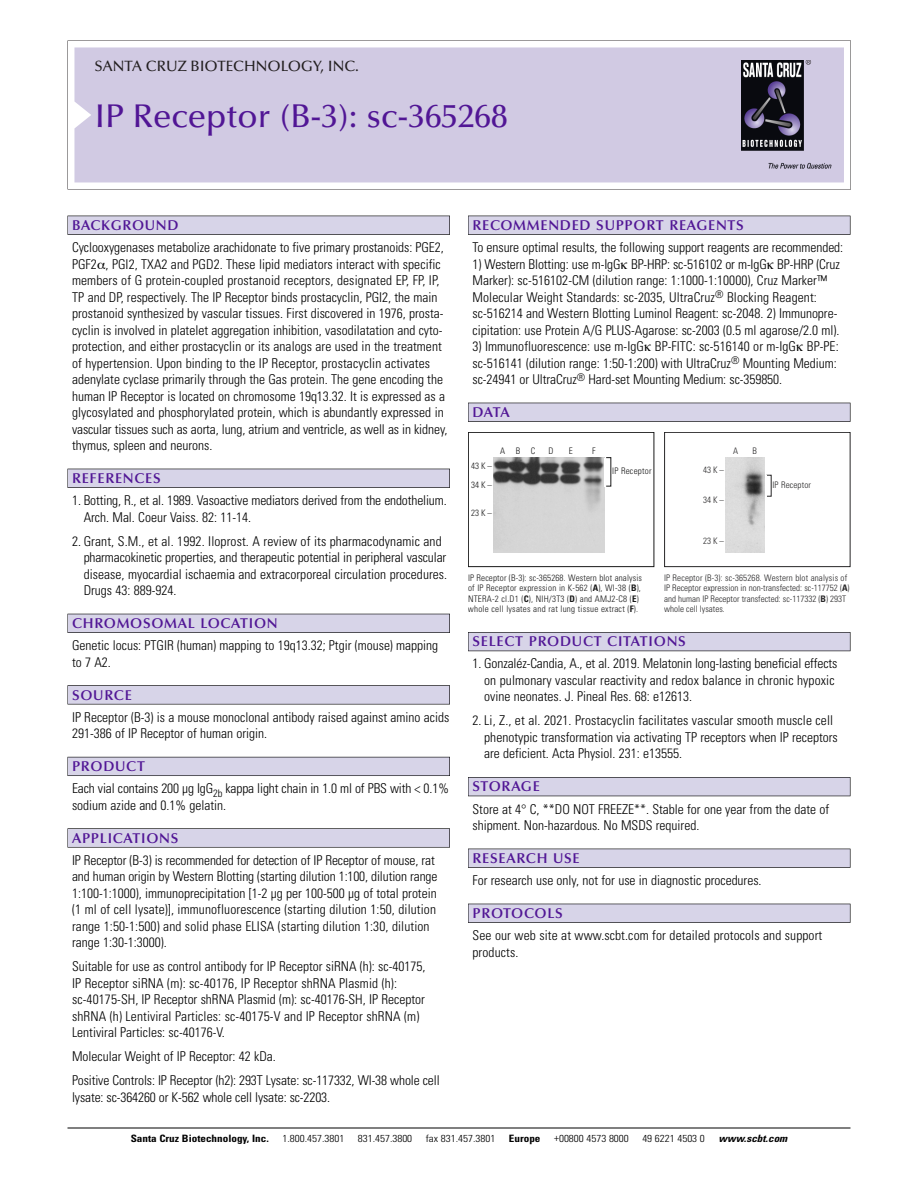
<style>
.page{position:relative;width:918px;height:1188px;background:#fff}
.page>*{position:absolute;margin:0;border:0;box-sizing:border-box;transform-origin:0 0}
.t1{font:500 33px "Optima";color:#511695}
.t2{font:500 15px "Optima";color:#231f20}
.t3{font:600 14.25px "Optima";letter-spacing:.05em;color:#511695}
.t4{font:300 condensed 13.5px/16.5px "Univers";color:#000}
.t5{font:300 condensed 10.2px "Univers";color:#000;scale:1.1 1}
.t6{font:700 condensed 10.2px "Univers";color:#000;scale:1.1 1}
.t7{font:italic 700 condensed 10.2px "Univers";color:#000;scale:1.1 1}
.t8{font:300 condensed 9px/10.5px "Univers";letter-spacing:.025em;color:#191919}
.t9{font:300 condensed 9px/10.5px "Univers";color:#272627}
.s1{font-weight:700}
</style>
<div class="page">
<svg style="left:68px;top:40px;width:783px;height:149px"></svg>
<div style="left:74px;top:47px;width:770px;height:135px;background:#d1cae3"></div>
<img style="left:741px;top:60px;width:90px;height:108px">
<div style="left:68px;top:216px;width:382px;height:19px;background:#535256"></div>
<div style="left:68px;top:216px;width:381px;height:18px;background:#d7d4e8"></div>
<div style="left:68px;top:469px;width:382px;height:19px;background:#525156"></div>
<div style="left:68px;top:469px;width:381px;height:18px;background:#d7d4e8"></div>
<div style="left:68px;top:614px;width:382px;height:19px;background:#515057"></div>
<div style="left:68px;top:614px;width:381px;height:18px;background:#d7d4e8"></div>
<div style="left:68px;top:685px;width:382px;height:19px;background:#575659"></div>
<div style="left:68px;top:686px;width:381px;height:18px;background:#d7d4e8"></div>
<div style="left:68px;top:757px;width:382px;height:19px;background:#595860"></div>
<div style="left:68px;top:757px;width:381px;height:18px;background:#d7d4e8"></div>
<svg style="left:68px;top:828px;width:382px;height:20px"></svg>
<div style="left:68px;top:829px;width:381px;height:18px;background:#d7d4e8"></div>
<div style="left:468px;top:216px;width:382px;height:19px;background:#535256"></div>
<div style="left:468px;top:216px;width:382px;height:18px;background:#d7d4e8"></div>
<div style="left:468px;top:403px;width:382px;height:19px;background:#525156"></div>
<div style="left:468px;top:403px;width:382px;height:18px;background:#d7d4e8"></div>
<div style="left:468px;top:632px;width:382px;height:19px;background:#55545b"></div>
<div style="left:468px;top:633px;width:382px;height:18px;background:#d7d4e8"></div>
<div style="left:468px;top:777px;width:382px;height:19px;background:#525158"></div>
<div style="left:468px;top:778px;width:382px;height:18px;background:#d7d4e8"></div>
<div style="left:468px;top:849px;width:382px;height:19px;background:#535256"></div>
<div style="left:468px;top:849px;width:382px;height:18px;background:#d7d4e8"></div>
<div style="left:468px;top:904px;width:382px;height:19px;background:#525156"></div>
<div style="left:468px;top:904px;width:382px;height:18px;background:#d7d4e8"></div>
<hr style="left:68px;top:1128px;width:782px;height:1px;background:#000">
<div style="left:468px;top:432px;width:186px;height:135px;border:1px solid #191919"></div>
<img style="left:493px;top:457px;width:111px;height:95px">
<div style="left:664px;top:432px;width:186px;height:135px;border:1px solid #272627"></div>
<img style="left:725px;top:457px;width:40px;height:95px">
<p class="t2" style="left:94px;top:60px;width:266px">SANTA CRUZ BIOTECHNOLOGY, INC.</p>
<p class="t1" style="left:94px;top:102px;width:415px">IP Receptor (B-3): sc-365268</p>
<p class="t3" style="left:72px;top:219px;width:108px">BACKGROUND</p>
<p class="t4" style="left:72px;top:240px;width:377px">Cyclooxygenases metabolize arachidonate to five primary prostanoids: PGE2, PGF2 , PGI2, TXA2 and PGD2. These lipid mediators interact with specific members of G protein-coupled prostanoid receptors, designated EP, FP, IP, TP and DP, respectively. The IP Receptor binds prostacyclin, PGI2, the main prostanoid synthesized by vascular tissues. First discovered in 1976, prosta&shy;cyclin is involved in platelet aggregation inhibition, vasodilatation and cyto&shy;protection, and either prostacyclin or its analogs are used in the treatment of hypertension. Upon binding to the IP Receptor, prostacyclin activates adenylate cyclase primarily through the Gas protein. The gene encoding the human IP Receptor is located on chromosome 19q13.32. It is expressed as a glycosylated and phosphorylated protein, which is abundantly expressed in vascular tissues such as aorta, lung, atrium and ventricle, as well as in kidney, thymus, spleen and neurons.</p>
<p class="t3" style="left:72px;top:472px;width:90px">REFERENCES</p>
<p class="t4" style="left:84px;top:493px;width:365px;text-indent:-12px">1. Botting, R., et al. 1989. Vasoactive mediators derived from the endothelium.<br>Arch. Mal. Coeur Vaiss. 82: 11-14.</p>
<p class="t4" style="left:84px;top:534px;width:365px;text-indent:-12px">2. Grant, S.M., et al. 1992. Iloprost. A review of its pharmacodynamic and pharmacokinetic properties, and therapeutic potential in peripheral vascular disease, myocardial ischaemia and extracorporeal circulation procedures.<br>Drugs 43: 889-924.</p>
<p class="t3" style="left:72px;top:617px;width:207px">CHROMOSOMAL LOCATION</p>
<p class="t4" style="left:72px;top:639px;width:368px">Genetic locus: PTGIR (human) mapping to 19q13.32; Ptgir (mouse) mapping to 7 A2.</p>
<p class="t3" style="left:72px;top:689px;width:61px">SOURCE</p>
<p class="t4" style="left:72px;top:710px;width:379px">IP Receptor (B-3) is a mouse monoclonal antibody raised against amino acids<br>291-386 of IP Receptor of human origin.</p>
<p class="t3" style="left:72px;top:760px;width:74px">PRODUCT</p>
<p class="t4" style="left:72px;top:782px;width:379px">Each vial contains 200 µg IgG<sub>2b</sub> kappa light chain in 1.0 ml of PBS with &lt; 0.1% sodium azide and 0.1% gelatin.</p>
<p class="t3" style="left:72px;top:832px;width:108px">APPLICATIONS</p>
<p class="t4" style="left:72px;top:853px;width:367px">IP Receptor (B-3) is recommended for detection of IP Receptor of mouse, rat and human origin by Western Blotting (starting dilution 1:100, dilution range 1:100-1:1000), immunoprecipitation [1-2 µg per 100-500 µg of total protein (1 ml of cell lysate)], immunofluorescence (starting dilution 1:50, dilution range 1:50-1:500) and solid phase ELISA (starting dilution 1:30, dilution range 1:30-1:3000).</p>
<p class="t4" style="left:72px;top:960px;width:355px">Suitable for use as control antibody for IP Receptor siRNA (h): sc-40175, IP Receptor siRNA (m): sc-40176, IP Receptor shRNA Plasmid (h): sc-40175-SH, IP Receptor shRNA Plasmid (m): sc-40176-SH, IP Receptor shRNA (h) Lentiviral Particles: sc-40175-V and IP Receptor shRNA (m)<br>Lentiviral Particles: sc-40176-V.</p>
<p class="t4" style="left:72px;top:1050px;width:205px">Molecular Weight of IP Receptor: 42 kDa.</p>
<p class="t4" style="left:72px;top:1074px;width:369px">Positive Controls: IP Receptor (h2): 293T Lysate: sc-117332, WI-38 whole cell lysate: sc-364260 or K-562 whole cell lysate: sc-2203.</p>
<p class="t3" style="left:473px;top:219px;width:273px">RECOMMENDED SUPPORT REAGENTS</p>
<p class="t4" style="left:473px;top:240px;width:372px">To ensure optimal results, the following support reagents are recommended:</p>
<p class="t4" style="left:473px;top:257px;width:369px">1) Western Blotting: use m-IgG BP-HRP: sc-516102 or m-IgG BP-HRP (Cruz Marker): sc-516102-CM (dilution range: 1:1000-1:10000), Cruz Marker™ Molecular Weight Standards: sc-2035, UltraCruz<sup>®</sup> Blocking Reagent: sc-516214 and Western Blotting Luminol Reagent: sc-2048. 2) Immunopre&shy;cipitation: use Protein A/G PLUS-Agarose: sc-2003 (0.5 ml agarose/2.0 ml).</p>
<p class="t4" style="left:473px;top:339px;width:368px">3) Immunofluorescence: use m-IgG BP-FITC: sc-516140 or m-IgG BP-PE: sc-516141 (dilution range: 1:50-1:200) with UltraCruz<sup>®</sup> Mounting Medium: sc-24941 or UltraCruz<sup>®</sup> Hard-set Mounting Medium: sc-359850.</p>
<p class="t3" style="left:473px;top:406px;width:39px">DATA</p>
<p class="t8" style="left:500px;top:446px;width:37px">ABC</p>
<p class="t8" style="left:549px;top:446px;width:7px">D</p>
<p class="t8" style="left:569px;top:446px;width:5px">E</p>
<p class="t8" style="left:592px;top:446px;width:5px">F</p>
<p class="t9" style="left:733px;top:447px;width:7px">A</p>
<p class="t9" style="left:753px;top:447px;width:6px">B</p>
<p class="t8" style="left:471px;top:458px;width:22px;line-height:18.8px">43K–<br>34K–</p>
<p class="t8" style="left:471px;top:508px;width:22px">23K–</p>
<p class="t8" style="left:612px;top:467px;width:41px">IP Receptor</p>
<p class="t9" style="left:703px;top:466px;width:22px">43K–</p>
<p class="t9" style="left:703px;top:495px;width:22px">34K–</p>
<p class="t9" style="left:703px;top:536px;width:22px">23K–</p>
<p class="t9" style="left:773px;top:480px;width:40px">IP Receptor</p>
<p class="t8" style="left:468px;top:573px;width:176px">IP Receptor (B-3): sc-365268. Western blot analysis of IP Receptor expression in K-562 (<span class="s1">A</span>), WI-38 (<span class="s1">B</span>), NTERA-2 cl.D1 (<span class="s1">C</span>), NIH/3T3 (<span class="s1">D</span>) and AMJ2-C8 (<span class="s1">E</span>) whole cell lysates and rat lung tissue extract (<span class="s1">F</span>).</p>
<p class="t9" style="left:664px;top:573px;width:187px">IP Receptor (B-3): sc-365268. Western blot analysis of IP Receptor expression in non-transfected: sc-117752 (<span class="s1">A</span>) and human IP Receptor transfected: sc-117332 (<span class="s1">B</span>) 293T whole cell lysates.</p>
<p class="t3" style="left:473px;top:636px;width:215px">SELECT PRODUCT CITATIONS</p>
<p class="t4" style="left:484px;top:657px;width:355px;text-indent:-12px">1. Gonzaléz-Candia, A., et al. 2019. Melatonin long-lasting beneficial effects on pulmonary vascular reactivity and redox balance in chronic hypoxic ovine neonates. J. Pineal Res. 68: e12613.</p>
<p class="t4" style="left:484px;top:714px;width:355px;text-indent:-12px">2. Li, Z., et al. 2021. Prostacyclin facilitates vascular smooth muscle cell phenotypic transformation via activating TP receptors when IP receptors are deficient. Acta Physiol. 231: e13555.</p>
<p class="t3" style="left:473px;top:781px;width:69px">STORAGE</p>
<p class="t4" style="left:473px;top:802px;width:358px">Store at 4° C, **DO NOT FREEZE**. Stable for one year from the date of shipment. Non-hazardous. No MSDS required.</p>
<p class="t3" style="left:473px;top:852px;width:109px">RESEARCH USE</p>
<p class="t4" style="left:473px;top:873px;width:291px">For research use only, not for use in diagnostic procedures.</p>
<p class="t3" style="left:473px;top:907px;width:92px">PROTOCOLS</p>
<p class="t4" style="left:473px;top:928px;width:351px">See our web site at www.scbt.com for detailed protocols and support products.</p>
<p class="t6" style="left:131px;top:1135px;width:127px">Santa Cruz Biotechnology, Inc.</p>
<p class="t5" style="left:282px;top:1135px;width:58px">1.800.457.3801</p>
<p class="t5" style="left:358px;top:1135px;width:51px">831.457.3800</p>
<p class="t5" style="left:426px;top:1135px;width:65px">fax 831.457.3801</p>
<p class="t6" style="left:509px;top:1135px;width:30px">Europe</p>
<p class="t5" style="left:554px;top:1135px;width:69px">+00800 4573 8000</p>
<p class="t5" style="left:642px;top:1135px;width:58px">49 6221 4503 0</p>
<p class="t7" style="left:719px;top:1135px;width:66px">www.scbt.com</p>
</div>
